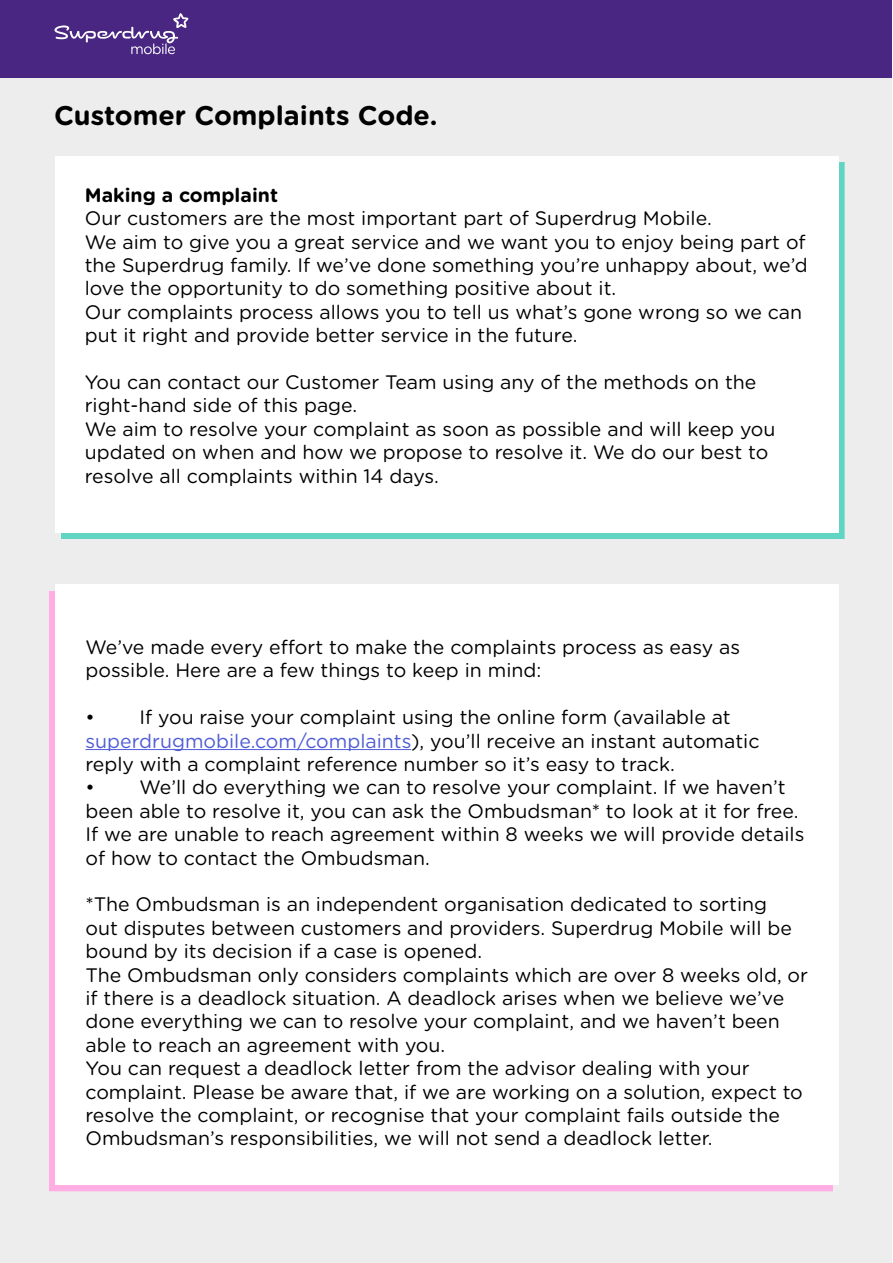
<style>
.page{position:relative;width:893px;height:1263px;background:#fff}
.page>*{position:absolute;margin:0;border:0;box-sizing:border-box;transform-origin:0 0}
.t1{font:700 27px "Gotham Rounded";color:#000}
.t2{font:19.5px/23.4px "Gotham Rounded";color:#000}
.t3{font:700 19.5px "Gotham Rounded";color:#000}
.s1{color:#4f5cd6}
</style>
<div class="page">
<div style="left:1px;top:1px;width:891px;height:1261px;background:#eeeded"></div>
<div style="left:1px;top:0;width:891px;height:78px;background:#492681"></div>
<svg style="left:54px;top:13px;width:134px;height:41px"></svg>
<svg style="left:61px;top:162px;width:783px;height:377px;background:#78dbcb"></svg>
<div style="left:55px;top:156px;width:783px;height:376px;background:#fff"></div>
<div style="left:56px;top:585px;width:783px;height:600px;background:#fff"></div>
<hr style="left:86px;top:749px;width:325px;height:1px;background:#4f5cd6">
<h1 class="t1" style="left:54px;top:96px;width:385px">Customer Complaints Code.</h1>
<p class="t3" style="left:85px;top:181px;width:195px">Making a complaint</p>
<p class="t2" style="left:85px;top:206px;width:724px">Our customers are the most important part of Superdrug Mobile.<br>We aim to give you a great service and we want you to enjoy being part of the Superdrug family. If we’ve done something you’re unhappy about, we’d love the opportunity to do something positive about it.<br>Our complaints process allows you to tell us what’s gone wrong so we can put it right and provide better service in the future.</p>
<p class="t2" style="left:85px;top:369px;width:692px">You can contact our Customer Team using any of the methods on the right-hand side of this page.<br>We aim to resolve your complaint as soon as possible and will keep you updated on when and how we propose to resolve it. We do our best to resolve all complaints within 14 days.</p>
<p class="t2" style="left:86px;top:634px;width:656px">We’ve made every effort to make the complaints process as easy as possible. Here are a few things to keep in mind:</p>
<p class="t2" style="left:86px;top:705px;width:675px">• If you raise your complaint using the online form (available at <span class="s1">superdrugmobile.com/complaints</span>), you’ll receive an instant automatic reply with a complaint reference number so it’s easy to track.</p>
<p class="t2" style="left:86px;top:775px;width:720px">• We’ll do everything we can to resolve your complaint. If we haven’t been able to resolve it, you can ask the Ombudsman* to look at it for free.<br>If we are unable to reach agreement within 8 weeks we will provide details of how to contact the Ombudsman.</p>
<p class="t2" style="left:86px;top:892px;width:724px">*The Ombudsman is an independent organisation dedicated to sorting<br>out disputes between customers and providers. Superdrug Mobile will be bound by its decision if a case is opened.<br>The Ombudsman only considers complaints which are over 8 weeks old, or if there is a deadlock situation. A deadlock arises when we believe we’ve done everything we can to resolve your complaint, and we haven’t been able to reach an agreement with you.<br>You can request a deadlock letter from the advisor dealing with your complaint. Please be aware that, if we are working on a solution, expect to resolve the complaint, or recognise that your complaint fails outside the Ombudsman’s responsibilities, we will not send a deadlock letter.</p>
</div>
